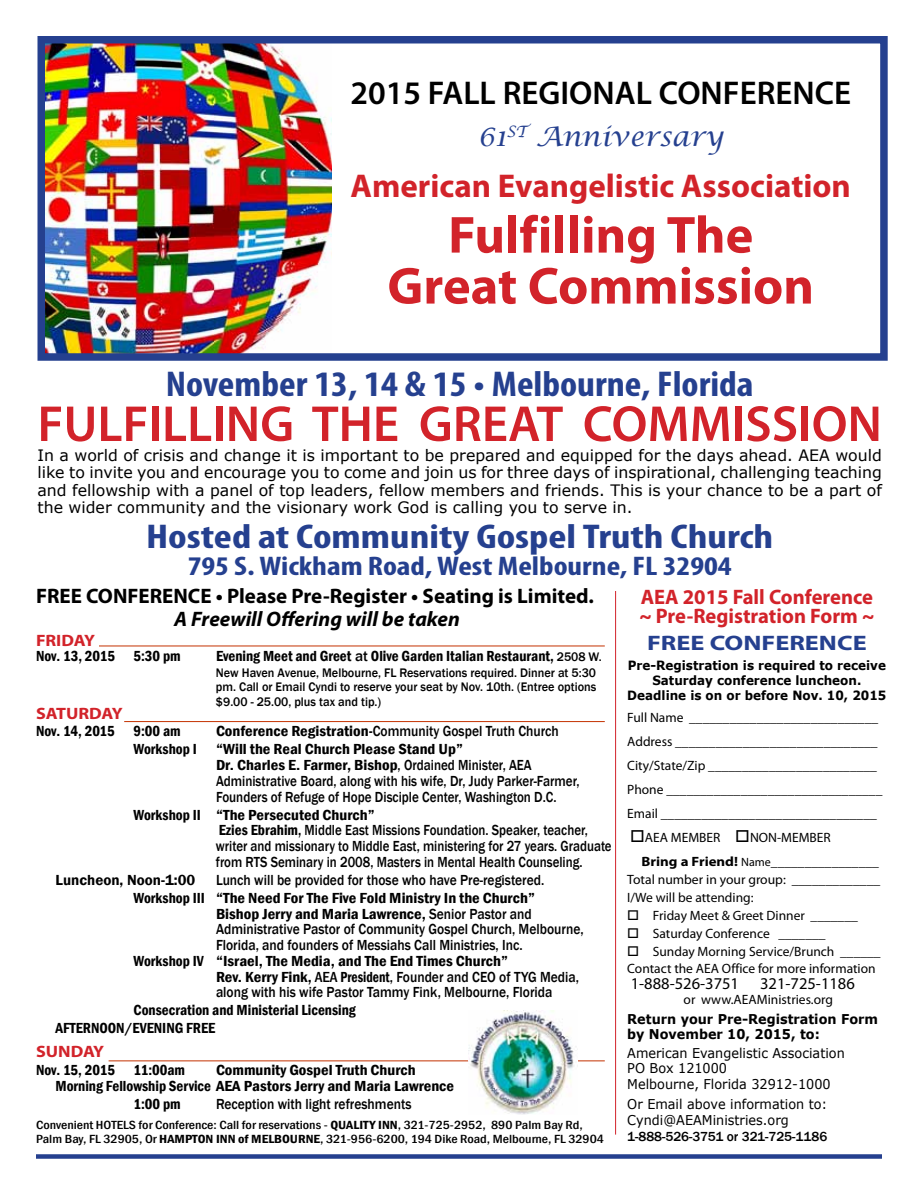
<style>
.page{position:relative;width:918px;height:1188px;background:#fff}
.page>*{position:absolute;margin:0;border:0;box-sizing:border-box;transform-origin:0 0}
.t1{font:700 52.5px/51px "Myriad Pro";color:#d2232a;text-align:center}
.t2{font:600 51px "Myriad Pro";color:#d2232a}
.t3{font:700 condensed 36px "Myriad Pro";color:#25408f;scale:1.1 1}
.t4{font:700 condensed 34.5px "Myriad Pro";color:#25408f;scale:1.25 1}
.t5{font:700 33px "Myriad Pro";color:#d2232a}
.t6{font:600 33px "Myriad Pro";color:#000}
.t7{font:700 condensed 27px "Myriad Pro";color:#25408f;scale:1.2 1}
.t8{font:italic 27px "Lucida Calligraphy";color:#25408f}
.t9{font:700 21px "Myriad Pro";color:#000}
.t10{font:700 21px/19.5px "Myriad Pro";color:#d2232a}
.t11{font:italic 700 21px "Myriad Pro";color:#000}
.t12{font:700 21px "Myriad Pro";color:#25408f;scale:1.25 1}
.t13{font:16.5px "Myriad Pro";color:#000}
.t14{font:700 16.5px "Myriad Pro";color:#d2232a;scale:1.1 1}
.t15{font:15.75px/17.2px "Verdana";color:#000;text-align:justify}
.t16{font:500 15px/15.8px "Franklin Gothic";color:#000;scale:.9 1}
.t17{font:500 15px/15.8px "Franklin Gothic";color:#000;scale:.86 1}
.t18{font:500 15px/15.8px "Franklin Gothic";color:#000;scale:.87 1}
.t19{font:600 condensed 15px/18px "Franklin Gothic";color:#000}
.t20{font:600 condensed 15px/15.8px "Franklin Gothic";color:#000;scale:1.1 1}
.t21{font:600 15px "Franklin Gothic";color:#000}
.t22{font:13.5px/24px "Myriad Pro";color:#000}
.t23{font:13.5px/15.8px "Verdana";color:#000;scale:.95 1}
.t24{font:700 13.5px/15px "Verdana";color:#000;scale:.95 1}
.t25{font:500 13.5px "Franklin Gothic";color:#000}
.t26{font:500 12.75px/13.5px "Franklin Gothic";color:#000;scale:.96 1}
.t27{font:700 12.75px/15px "Verdana";color:#000;text-align:center;scale:.94 1}
.t28{font:500 condensed 12.15px/13.5px "Franklin Gothic";color:#000;scale:1.15 1}
.s1{font-weight:500;font-stretch:normal}
.s2{font-weight:500;font-stretch:normal;font-size:12.75px}
.s3{font-weight:600;font-stretch:condensed}
.s4{font-stretch:condensed}
.s5{font-weight:600}
.s6{font-weight:700}
.s7{font-size:12px}
</style>
<div class="page">
<hr style="left:109px;top:1060px;width:496px;height:1px;background:#c43200">
<img style="left:468px;top:1011px;width:110px;height:104px">
<img style="left:47px;top:45px;width:284px;height:307px">
<div style="left:38px;top:36px;width:850px;height:325px;border:8px solid #25408f"></div>
<div style="left:36px;top:1154px;width:846px;height:5px;background:#25408f"></div>
<hr style="left:99px;top:646px;width:506px;height:1px;background:#c43200">
<hr style="left:124px;top:721px;width:481px;height:1px;background:#c43200">
<hr style="left:615px;top:591px;width:1px;height:544px;background:#d2232a">
<h3 class="t6" style="left:350px;top:72px;width:502px">2015 FALL REGIONAL CONFERENCE</h3>
<h3 class="t8" style="left:478px;top:120px;width:247px">61<sup>ST</sup> Anniversary</h3>
<h3 class="t5" style="left:351px;top:164px;width:502px">American Evangelistic Association</h3>
<h1 class="t1" style="left:387px;top:208px;width:428px">Fulfilling The<br>Great Commission</h1>
<h3 class="t3" style="left:166px;top:362px;width:536px">November 13, 14 &amp; 15 • Melbourne, Florida</h3>
<h2 class="t2" style="left:38px;top:391px;width:846px">FULFILLING THE GREAT COMMISSION</h2>
<p class="t15" style="left:38px;top:446px;width:846px">In a world of crisis and change it is important to be prepared and equipped for the days ahead. AEA would like to invite you and encourage you to come and join us for three days of inspirational, challenging teaching and fellowship with a panel of top leaders, fellow members and friends. This is your chance to be a part of the wider community and the visionary work God is calling you to serve in.</p>
<h3 class="t4" style="left:146px;top:514px;width:503px">Hosted at Community Gospel Truth Church</h3>
<h3 class="t7" style="left:188px;top:549px;width:455px">795 S. Wickham Road, West Melbourne, FL 32904</h3>
<h3 class="t9" style="left:36px;top:582px;width:560px">FREE CONFERENCE • Please Pre-Register • Seating is Limited.</h3>
<h3 class="t11" style="left:174px;top:605px;width:287px">A Freewill Offering will be taken</h3>
<p class="t14" style="left:36px;top:629px;width:55px">FRIDAY</p>
<p class="t19" style="left:36px;top:647px;width:146px">Nov. 13, 2015 5:30 pm</p>
<p class="t19" style="left:216px;top:647px;width:387px">Evening Meet and Greet <span class="s1">at</span> Olive Garden Italian Restaurant, <span class="s2">2508 W.</span></p>
<p class="t26" style="left:216px;top:666px;width:398px">New Haven Avenue, Melbourne, FL Reservations required. Dinner at 5:30 pm. Call or Email Cyndi to reserve your seat by Nov. 10th. (Entree options</p>
<p class="t26" style="left:216px;top:695px;width:174px">$9.00 - 25.00, plus tax and tip.)</p>
<p class="t14" style="left:36px;top:703px;width:80px">SATURDAY</p>
<p class="t19" style="left:36px;top:722px;width:146px">Nov. 14, 2015 9:00 am</p>
<p class="t16" style="left:216px;top:724px;width:383px"><span class="s3">Conference Registration-</span>Community Gospel Truth Church</p>
<p class="t19" style="left:134px;top:740px;width:65px">Workshop I</p>
<p class="t18" style="left:216px;top:742px;width:420px"><span class="s3">“Will the Real Church Please Stand Up”<br>Dr. Charles E. Farmer, Bishop</span>, Ordained Minister, AEA Administrative Board, along with his wife, Dr, Judy Parker-Farmer, Founders of Refuge of Hope Disciple Center, Washington D.C.</p>
<p class="t17" style="left:216px;top:807px;width:462px;text-indent:-82px"><span class="s3">Workshop II “The Persecuted Church”<br>Ezies Ebrahim,</span> Middle East Missions Foundation. Speaker, teacher, writer and missionary to Middle East, ministering for 27 years. Graduate from RTS Seminary in 2008, Masters in Mental Health Counseling.</p>
<p class="t21" style="left:56px;top:871px;width:141px">Luncheon, Noon-1:00</p>
<p class="t16" style="left:216px;top:872px;width:366px">Lunch will be provided for those who have Pre-registered.</p>
<p class="t16" style="left:216px;top:890px;width:410px;text-indent:-82px"><span class="s3">Workshop III “The Need For The Five Fold Ministry In the Church”<br>Bishop Jerry and Maria Lawrence,</span> Senior Pastor and Administrative Pastor of Community Gospel Church, Melbourne, Florida, and founders of Messiahs Call Ministries, Inc.</p>
<p class="t16" style="left:216px;top:953px;width:405px;text-indent:-82px"><span class="s3">Workshop IV “Israel, The Media, and The End Times Church”<br>Rev. Kerry Fink,</span> <span class="s4">AEA</span> <span class="s3">President</span>, Founder and CEO of TYG Media, along with his wife Pastor Tammy Fink, Melbourne, Florida</p>
<p class="t19" style="left:56px;top:1001px;width:302px;text-indent:78px">Consecration and Ministerial Licensing<br>AFTERNOON/EVENING FREE</p>
<p class="t14" style="left:36px;top:1041px;width:63px">SUNDAY</p>
<p class="t19" style="left:36px;top:1061px;width:151px">Nov. 15, 2015 11:00am</p>
<p class="t20" style="left:56px;top:1062px;width:364px;text-indent:160px">Community Gospel Truth Church<br>Morning Fellowship Service AEA Pastors Jerry and Maria Lawrence</p>
<p class="t19" style="left:134px;top:1095px;width:49px">1:00 pm</p>
<p class="t16" style="left:216px;top:1096px;width:219px">Reception with light refreshments</p>
<p class="t28" style="left:36px;top:1118px;width:496px">Convenient HOTELS for Conference: Call for reservations - <span class="s5">QUALITY INN</span>, 321-725-2952, 890 Palm Bay Rd,<br>Palm Bay, FL 32905, Or <span class="s5">HAMPTON INN of MELBOURNE</span>, 321-956-6200, 194 Dike Road, Melbourne, FL 32904</p>
<h3 class="t10" style="left:639px;top:586px;width:236px">AEA 2015 Fall Conference ~ Pre-Registration Form ~</h3>
<h3 class="t12" style="left:647px;top:629px;width:177px">FREE CONFERENCE</h3>
<p class="t27" style="left:627px;top:657px;width:277px">Pre-Registration is required to receive<br>Saturday conference luncheon.<br>Deadline is on or before Nov. 10, 2015</p>
<p class="t22" style="left:627px;top:706px;width:257px">Full Name ____________________________ Address ______________________________ City/State/Zip _________________________ Phone ________________________________ Email ________________________________</p>
<p class="t22" style="left:642px;top:826px;width:239px;text-indent:-11px">□AEA MEMBER □NON-MEMBER<br><span class="s6">Bring a Friend!</span> <span class="s7">Name</span>________________</p>
<p class="t22" style="left:627px;top:871px;width:255px;line-height:18px">Total number in your group: _____________<br>I/We will be attending:</p>
<p class="t22" style="left:627px;top:904px;width:232px">□ Friday Meet &amp; Greet Dinner _______</p>
<p class="t22" style="left:627px;top:922px;width:200px">□ Saturday Conference _______</p>
<p class="t22" style="left:627px;top:943px;width:255px;line-height:16.5px">□ Sunday Morning Service/Brunch ______<br>Contact the AEA Office for more information</p>
<p class="t13" style="left:631px;top:974px;width:110px">1-888-526-3751</p>
<p class="t13" style="left:760px;top:974px;width:96px">321-725-1186</p>
<p class="t22" style="left:684px;top:988px;width:151px">or www.AEAMinistries.org</p>
<p class="t24" style="left:627px;top:1011px;width:266px">Return your Pre-Registration Form by November 10, 2015, to:</p>
<p class="t23" style="left:627px;top:1044px;width:230px">American Evangelistic Association<br>PO Box 121000<br>Melbourne, Florida 32912-1000</p>
<p class="t23" style="left:627px;top:1096px;width:212px">Or Email above information to:<br>Cyndi@AEAMinistries.org</p>
<p class="t25" style="left:627px;top:1128px;width:202px">1-888-526-3751 or 321-725-1186</p>
</div>
